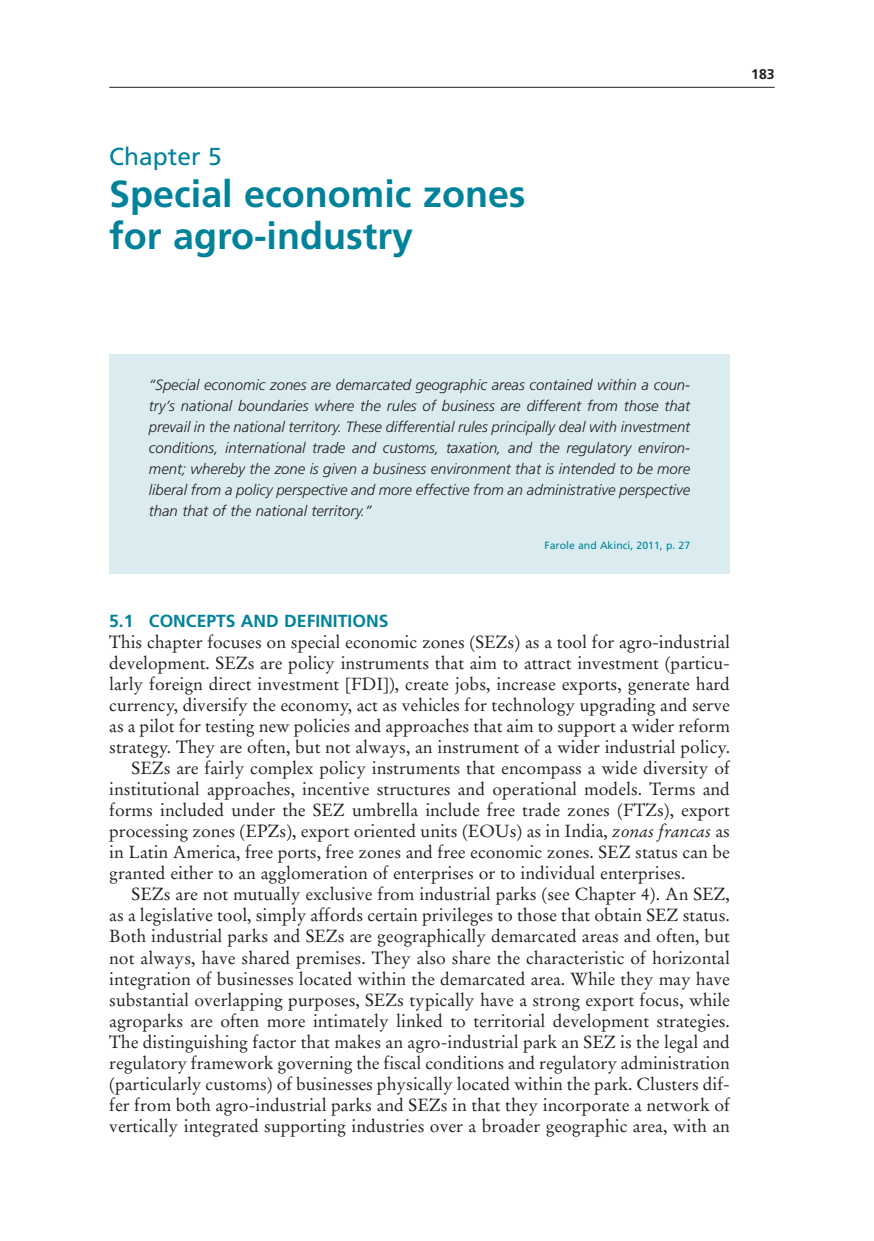
<style>
.page{position:relative;width:874px;height:1241px;background:#fff}
.page>*{position:absolute;margin:0;border:0;box-sizing:border-box;transform-origin:0 0}
.t1{font:700 37.62px/42px "Frutiger LT Std";color:#00829b}
.t2{font:24.5px "Frutiger LT Std";color:#00829b}
.t3{font:17.5px "Stempel Garamond LT Std";color:#231f20}
.t4{font:700 17.5px "Frutiger LT Std";color:#00829b}
.t5{font:italic 300 14.88px/21px "Frutiger LT Std";color:#231f20;text-align:justify}
.t6{font:700 14px "Frutiger LT Std";color:#231f20}
.t7{font:10.5px "Frutiger LT Std";color:#00829b}
.s1{font-style:italic}
</style>
<div class="page">
<hr style="left:109px;top:87px;width:665px;height:1px;background:#231f20">
<div style="left:109px;top:354px;width:620px;height:219px;background:#daecef"></div>
<h2 class="t2" style="left:109px;top:142px;width:114px">Chapter 5</h2>
<h1 class="t1" style="left:109px;top:173px;width:418px">Special economic zones for agro-industry</h1>
<p class="t6" style="left:751px;top:66px;width:25px">183</p>
<p class="t5" style="left:149px;top:374px;width:542px">“Special economic zones are demarcated geographic areas contained within a coun&shy;try’s national boundaries where the rules of business are different from those that prevail in the national territory. These differential rules principally deal with investment conditions, international trade and customs, taxation, and the regulatory environ&shy;ment; whereby the zone is given a business environment that is intended to be more liberal from a policy perspective and more effective from an administrative perspective than that of the national territory.”</p>
<p class="t7" style="left:544px;top:538px;width:147px">Farole and Akinci, 2011, p. 27</p>
<p class="t4" style="left:109px;top:610px;width:280px">5.1 CONCEPTS AND DEFINITIONS</p>
<p class="t3" style="left:109px;top:631px;width:622px">This chapter focuses on special economic zones (SEZs) as a tool for agro-industrial</p>
<p class="t3" style="left:109px;top:652px;width:622px">development. SEZs are policy instruments that aim to attract investment (particu-</p>
<p class="t3" style="left:109px;top:673px;width:622px">larly foreign direct investment [FDI]), create jobs, increase exports, generate hard</p>
<p class="t3" style="left:109px;top:694px;width:622px">currency, diversify the economy, act as vehicles for technology upgrading and serve</p>
<p class="t3" style="left:109px;top:715px;width:622px">as a pilot for testing new policies and approaches that aim to support a wider reform</p>
<p class="t3" style="left:109px;top:736px;width:622px">strategy. They are often, but not always, an instrument of a wider industrial policy.</p>
<p class="t3" style="left:131px;top:757px;width:599px">SEZs are fairly complex policy instruments that encompass a wide diversity of</p>
<p class="t3" style="left:109px;top:778px;width:622px">institutional approaches, incentive structures and operational models. Terms and</p>
<p class="t3" style="left:109px;top:799px;width:622px">forms included under the SEZ umbrella include free trade zones (FTZs), export</p>
<p class="t3" style="left:109px;top:820px;width:622px">processing zones (EPZs), export oriented units (EOUs) as in India, <span class="s1">zonas francas</span> as</p>
<p class="t3" style="left:109px;top:841px;width:622px">in Latin America, free ports, free zones and free economic zones. SEZ status can be</p>
<p class="t3" style="left:109px;top:862px;width:577px">granted either to an agglomeration of enterprises or to individual enterprises.</p>
<p class="t3" style="left:131px;top:883px;width:599px">SEZs are not mutually exclusive from industrial parks (see Chapter 4). An SEZ,</p>
<p class="t3" style="left:109px;top:904px;width:621px">as a legislative tool, simply affords certain privileges to those that obtain SEZ status.</p>
<p class="t3" style="left:109px;top:925px;width:622px">Both industrial parks and SEZs are geographically demarcated areas and often, but</p>
<p class="t3" style="left:109px;top:946px;width:622px">not always, have shared premises. They also share the characteristic of horizontal</p>
<p class="t3" style="left:109px;top:967px;width:622px">integration of businesses located within the demarcated area. While they may have</p>
<p class="t3" style="left:109px;top:988px;width:622px">substantial overlapping purposes, SEZs typically have a strong export focus, while</p>
<p class="t3" style="left:109px;top:1009px;width:622px">agroparks are often more intimately linked to territorial development strategies.</p>
<p class="t3" style="left:109px;top:1030px;width:622px">The distinguishing factor that makes an agro-industrial park an SEZ is the legal and</p>
<p class="t3" style="left:109px;top:1051px;width:622px">regulatory framework governing the fiscal conditions and regulatory administration</p>
<p class="t3" style="left:109px;top:1072px;width:622px">(particularly customs) of businesses physically located within the park. Clusters dif-</p>
<p class="t3" style="left:109px;top:1093px;width:622px">fer from both agro-industrial parks and SEZs in that they incorporate a network of</p>
<p class="t3" style="left:109px;top:1114px;width:622px">vertically integrated supporting industries over a broader geographic area, with an</p>
</div>
